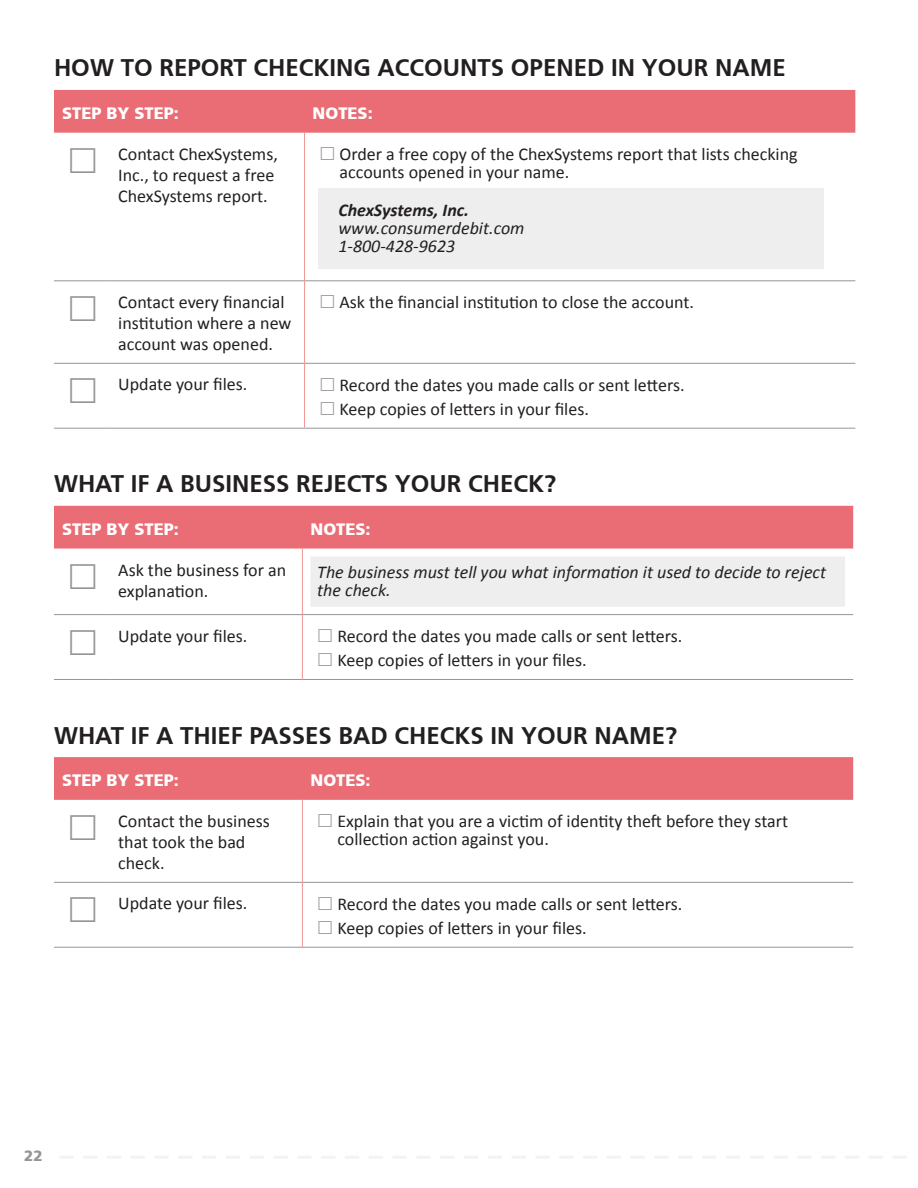
<style>
.page{position:relative;width:918px;height:1188px;background:#fff}
.page>*{position:absolute;margin:0;border:0;box-sizing:border-box;transform-origin:0 0}
.Title3{font:700 24px "Frutiger";color:#231f20}
.Table_Mini-check{font:18px/18px "Calibri";color:#231f20}
.Table_Body{font:18px/21px "Calibri";color:#231f20}
.TableNotes_2{font:italic 18px/18px "Calibri";color:#231f20}
.Table_Header{font:16.5px "Frutiger B Lack";color:#fff}
.t1{font:15px "Frutiger B Lack";color:#939598}
.s1{font-weight:700}
</style>
<div class="page">
<svg style="left:60px;top:1156px;width:846px;height:2px"></svg>
<div style="left:54px;top:90px;width:801px;height:43px;background:#ea6d75"></div>
<hr style="left:54px;top:280px;width:56px;height:1px;background:#939598">
<hr style="left:110px;top:280px;width:194px;height:1px;background:#939598">
<hr style="left:305px;top:280px;width:550px;height:1px;background:#939598">
<hr style="left:54px;top:363px;width:56px;height:1px;background:#939598">
<hr style="left:110px;top:363px;width:194px;height:1px;background:#939598">
<hr style="left:305px;top:363px;width:550px;height:1px;background:#939598">
<hr style="left:54px;top:428px;width:56px;height:1px;background:#939598">
<hr style="left:110px;top:428px;width:195px;height:1px;background:#939598">
<hr style="left:305px;top:428px;width:550px;height:1px;background:#939598">
<hr style="left:304px;top:133px;width:1px;height:148px;background:#f09494">
<hr style="left:304px;top:281px;width:1px;height:82px;background:#f09494">
<hr style="left:304px;top:363px;width:1px;height:65px;background:#f09494">
<div style="left:54px;top:506px;width:799px;height:43px;background:#ea6d75"></div>
<hr style="left:54px;top:614px;width:56px;height:1px;background:#939598">
<hr style="left:110px;top:614px;width:192px;height:1px;background:#939598">
<hr style="left:303px;top:614px;width:550px;height:1px;background:#939598">
<hr style="left:54px;top:679px;width:56px;height:1px;background:#939598">
<hr style="left:110px;top:679px;width:192px;height:1px;background:#939598">
<hr style="left:302px;top:679px;width:551px;height:1px;background:#939598">
<hr style="left:302px;top:549px;width:1px;height:66px;background:#f09494">
<hr style="left:302px;top:615px;width:1px;height:64px;background:#f09494">
<div style="left:310px;top:556px;width:535px;height:29px;background:#eeeeef"></div>
<div style="left:310px;top:583px;width:535px;height:24px;background:#eeeeef"></div>
<div style="left:54px;top:757px;width:799px;height:43px;background:#ea6d75"></div>
<hr style="left:54px;top:882px;width:56px;height:1px;background:#939598">
<hr style="left:110px;top:882px;width:192px;height:1px;background:#939598">
<hr style="left:303px;top:882px;width:550px;height:1px;background:#939598">
<hr style="left:54px;top:947px;width:56px;height:1px;background:#939598">
<hr style="left:110px;top:947px;width:192px;height:1px;background:#939598">
<hr style="left:302px;top:947px;width:551px;height:1px;background:#939598">
<hr style="left:302px;top:800px;width:1px;height:82px;background:#f09494">
<hr style="left:302px;top:882px;width:1px;height:65px;background:#f09494">
<div style="left:318px;top:189px;width:506px;height:80px;background:#eeeeef"></div>
<p class="Title3" style="left:54px;top:54px;width:733px">HOW TO REPORT CHECKING ACCOUNTS OPENED IN YOUR NAME</p>
<p class="Table_Header" style="left:62px;top:103px;width:118px">STEP BY STEP:</p>
<p class="Table_Header" style="left:313px;top:103px;width:62px">NOTES:</p>
<p class="Table_Body" style="left:118px;top:143px;width:161px">Contact ChexSystems,<br>Inc., to request a free<br>ChexSystems report.</p>
<p class="Table_Mini-check" style="left:340px;top:145px;width:460px">Order a free copy of the ChexSystems report that lists checking accounts opened in your name.</p>
<p class="TableNotes_2" style="left:338px;top:200px;width:188px"><span class="s1">ChexSystems, Inc. </span>www.consumerdebit.com<br>1-800-428-9623</p>
<p class="Table_Body" style="left:118px;top:291px;width:175px">Contact every financial institution where a new account was opened.</p>
<p class="Table_Mini-check" style="left:340px;top:293px;width:356px">Ask the financial institution to close the account.</p>
<p class="Table_Body" style="left:118px;top:374px;width:131px">Update your files.</p>
<p class="Table_Mini-check" style="left:340px;top:376px;width:347px">Record the dates you made calls or sent letters.</p>
<p class="Table_Mini-check" style="left:340px;top:400px;width:251px">Keep copies of letters in your files.</p>
<p class="Title3" style="left:54px;top:470px;width:504px">WHAT IF A BUSINESS REJECTS YOUR CHECK?</p>
<p class="Table_Header" style="left:62px;top:519px;width:118px">STEP BY STEP:</p>
<p class="Table_Header" style="left:310px;top:519px;width:62px">NOTES:</p>
<p class="Table_Body" style="left:118px;top:559px;width:169px">Ask the business for an explanation.</p>
<p class="TableNotes_2" style="left:317px;top:563px;width:510px">The business must tell you what information it used to decide to reject the check.</p>
<p class="Table_Body" style="left:118px;top:625px;width:131px">Update your files.</p>
<p class="Table_Mini-check" style="left:337px;top:627px;width:347px">Record the dates you made calls or sent letters.</p>
<p class="Table_Mini-check" style="left:337px;top:651px;width:251px">Keep copies of letters in your files.</p>
<p class="Title3" style="left:54px;top:721px;width:625px">WHAT IF A THIEF PASSES BAD CHECKS IN YOUR NAME?</p>
<p class="Table_Header" style="left:62px;top:771px;width:118px">STEP BY STEP:</p>
<p class="Table_Header" style="left:310px;top:771px;width:62px">NOTES:</p>
<p class="Table_Body" style="left:118px;top:810px;width:153px">Contact the business that took the bad check.</p>
<p class="Table_Mini-check" style="left:337px;top:812px;width:452px">Explain that you are a victim of identity theft before they start collection action against you.</p>
<p class="Table_Body" style="left:118px;top:893px;width:131px">Update your files.</p>
<p class="Table_Mini-check" style="left:337px;top:895px;width:347px">Record the dates you made calls or sent letters.</p>
<p class="Table_Mini-check" style="left:337px;top:919px;width:251px">Keep copies of letters in your files.</p>
<p class="t1" style="left:24px;top:1147px;width:20px">22</p>
</div>
